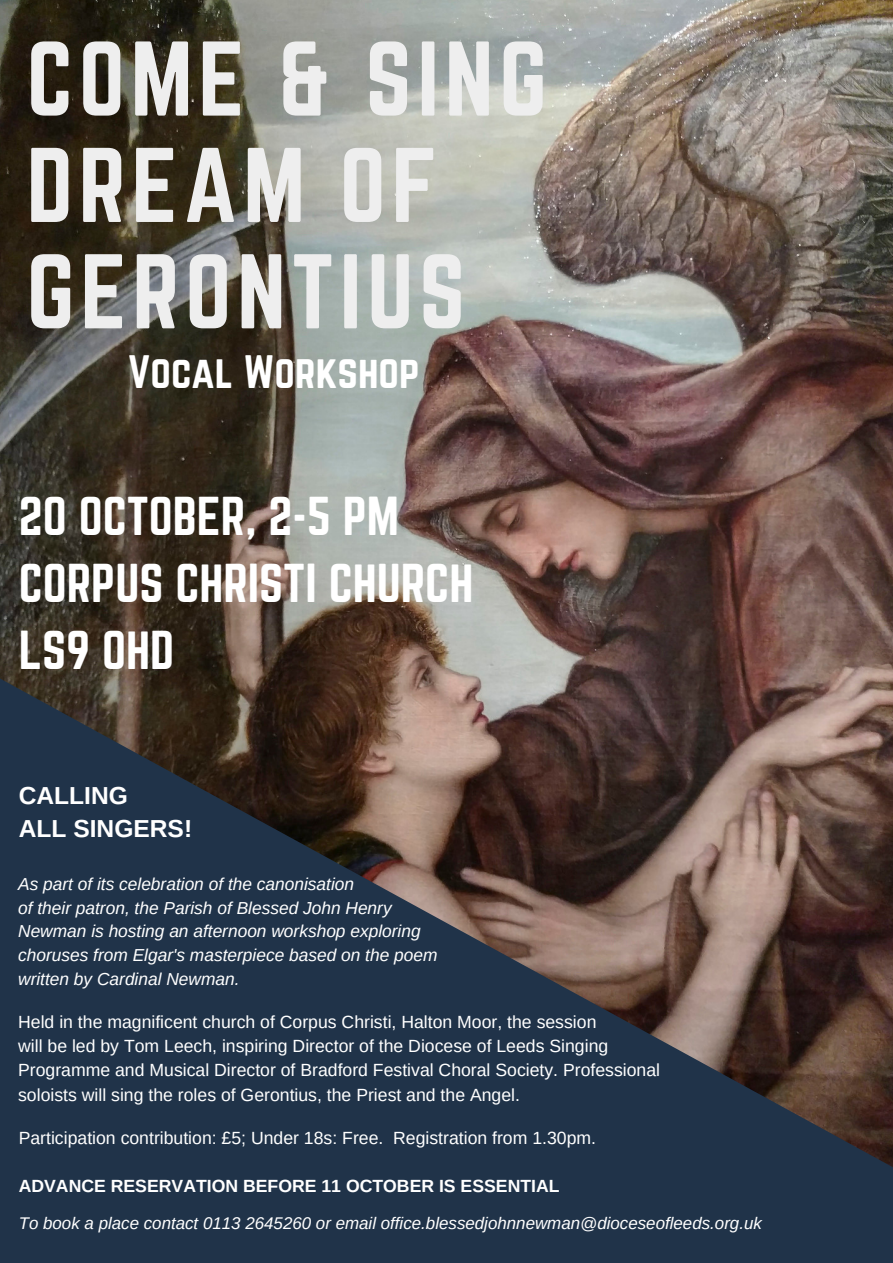
<style>
.page{position:relative;width:893px;height:1263px;background:#fff}
.page>*{position:absolute;margin:0;border:0;box-sizing:border-box;transform-origin:0 0}
.t1{font:92.7px/106.4px "Norwester";letter-spacing:.06em;color:#eee}
.t2{font:48px/67.1px "Norwester";color:#fff}
.t3{font:41.03px "Norwester";color:#fff}
.t4{font:700 24.6px/33.5px "Arimo";color:#fff}
.t5{font:17.62px/24.2px "Arimo";color:#fff}
.t6{font:700 17.62px "Arimo";color:#fff}
.t7{font:italic 17.33px/23.9px "Arimo";color:#fff}
.t8{font:italic 16.95px "Arimo";color:#fff}
</style>
<div class="page">
<img style="left:0;top:0;width:893px;height:678px">
<svg style="left:0;top:678px;width:893px;height:585px;background:#3b3d46"></svg>
<h1 class="t1" style="left:27px;top:30px;width:522px">COME &amp; SING<br>DREAM OF<br>GERONTIUS</h1>
<h3 class="t3" style="left:128px;top:352px;width:293px">Vocal Workshop</h3>
<h2 class="t2" style="left:19px;top:484px;width:456px">20 OCTOBER, 2-5 PM<br>CORPUS CHRISTI CHURCH<br>LS9 0HD</h2>
<h3 class="t4" style="left:19px;top:778px;width:175px">CALLING<br>ALL SINGERS!</h3>
<p class="t7" style="left:18px;top:872px;width:421px">As part of its celebration of the canonisation<br>of their patron, the Parish of Blessed John Henry Newman is hosting an afternoon workshop exploring choruses from Elgar's masterpiece based on the poem written by Cardinal Newman.</p>
<p class="t5" style="left:18px;top:1010px;width:643px">Held in the magnificent church of Corpus Christi, Halton Moor, the session<br>will be led by Tom Leech, inspiring Director of the Diocese of Leeds Singing Programme and Musical Director of Bradford Festival Choral Society. Professional soloists will sing the roles of Gerontius, the Priest and the Angel.</p>
<p class="t5" style="left:19px;top:1125px;width:579px">Participation contribution: £5; Under 18s: Free. Registration from 1.30pm.</p>
<p class="t6" style="left:19px;top:1176px;width:542px">ADVANCE RESERVATION BEFORE 11 OCTOBER IS ESSENTIAL</p>
<p class="t8" style="left:19px;top:1213px;width:744px">To book a place contact 0113 2645260 or email office.blessedjohnnewman@dioceseofleeds.org.uk</p>
</div>
